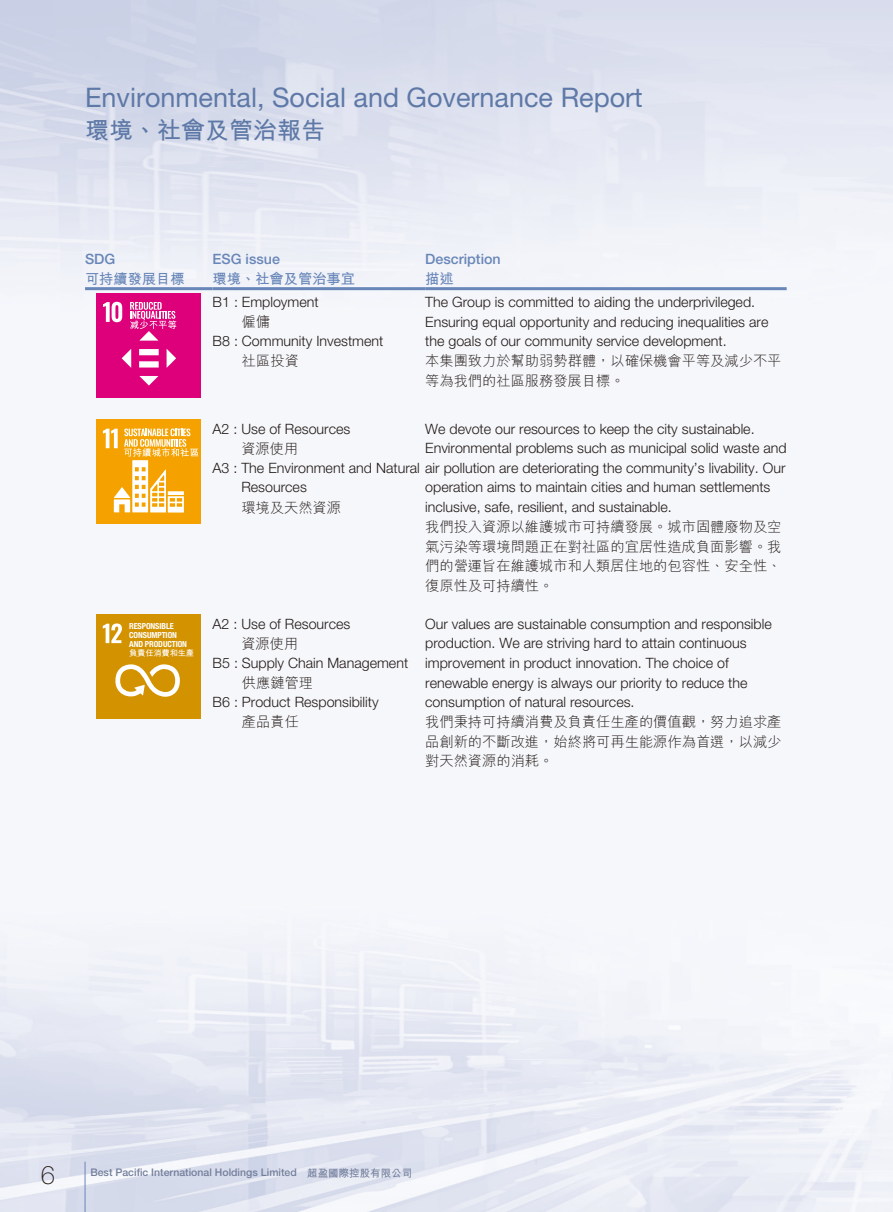
<style>
.page{position:relative;width:893px;height:1212px;background:#fff}
.page>*{position:absolute;margin:0;border:0;box-sizing:border-box;transform-origin:0 0}
.t1{font:27px "Helvetica Neue LT Std";color:#5e79a7}
.t2{font:100 25.5px "Helvetica Neue LT Std";color:#231916}
.t3{font:24px "M Hei HK Bold E Ten B5 H";color:#5e79a7}
.t4{font:300 14.25px/19.5px "Helvetica Neue LT Std";color:#231916}
.t5{font:14.25px/19.5px "M Hei HK Light E Ten B5 H";color:#231916;text-align:justify}
.t6{font:500 14.25px "Helvetica Neue LT Std";color:#6886b8}
.t7{font:14.25px "M Hei HK Bold E Ten B5 H";color:#6886b8}
.t8{font:500 10.5px "Helvetica Neue LT Std";color:#727e9b}
.t9{font:700 condensed 8.25px/9px "Helvetica Neue LT Std";letter-spacing:-.01em;color:#fff}
.t10{font:8.25px "M Hei HK Bold E Ten B5 H";letter-spacing:-.025em;color:#fff}
.s1{font-family:"M Hei HK Bold E Ten B5 H";font-weight:400}
</style>
<div class="page">
<img style="left:0;top:0;width:893px;height:1212px">
<hr style="left:85px;top:1161px;width:1px;height:51px;background:#6886b8">
<hr style="left:85px;top:287px;width:128px;height:3px;background:#6886b8">
<hr style="left:213px;top:287px;width:212px;height:3px;background:#6886b8">
<hr style="left:425px;top:287px;width:362px;height:3px;background:#6886b8">
<div style="left:97px;top:293px;width:104px;height:104px;background:#dd007a"></div>
<svg style="left:103px;top:302px;width:19px;height:20px"></svg>
<div style="left:139px;top:361px;width:20px;height:6px;background:#fff"></div>
<div style="left:139px;top:349px;width:20px;height:6px;background:#fff"></div>
<svg style="left:167px;top:349px;width:9px;height:19px"></svg>
<svg style="left:139px;top:376px;width:19px;height:9px"></svg>
<svg style="left:122px;top:349px;width:9px;height:19px"></svg>
<svg style="left:130px;top:302px;width:46px;height:39px"></svg>
<div style="left:97px;top:420px;width:104px;height:104px;background:#f5a200"></div>
<svg style="left:103px;top:429px;width:95px;height:83px"></svg>
<div style="left:97px;top:615px;width:104px;height:104px;background:#d39200"></div>
<svg style="left:103px;top:623px;width:19px;height:20px"></svg>
<svg style="left:115px;top:664px;width:65px;height:33px"></svg>
<h1 class="t1" style="left:85px;top:88px;width:559px">Environmental, Social and Governance Report</h1>
<h3 class="t3" style="left:85px;top:120px;width:241px">環境、社會及管治報告</h3>
<p class="t6" style="left:85px;top:254px;width:32px">SDG</p>
<p class="t6" style="left:213px;top:254px;width:69px">ESG issue</p>
<p class="t6" style="left:425px;top:254px;width:77px">Description</p>
<p class="t7" style="left:85px;top:273px;width:101px">可持續發展目標</p>
<p class="t7" style="left:213px;top:273px;width:144px">環境、社會及管治事宜</p>
<p class="t7" style="left:425px;top:273px;width:30px">描述</p>
<p class="t4" style="left:213px;top:294px;width:108px">B1 : Employment</p>
<p class="t5" style="left:242px;top:314px;width:30px">僱傭</p>
<p class="t4" style="left:213px;top:333px;width:172px">B8 : Community Investment</p>
<p class="t5" style="left:242px;top:353px;width:58px">社區投資</p>
<p class="t4" style="left:425px;top:294px;width:345px">The Group is committed to aiding the underprivileged.<br>Ensuring equal opportunity and reducing inequalities are the goals of our community service development.</p>
<p class="t5" style="left:425px;top:353px;width:358px">本集團致力於幫助弱勢群體，以確保機會平等及減少不平等為我們的社區服務發展目標。</p>
<p class="t9" style="left:129px;top:622px;width:59px">RESPONSIBLE<br>CONSUMPTION<br>AND PRODUCTION</p>
<p class="t10" style="left:129px;top:650px;width:67px">負責任消費和生產</p>
<p class="t4" style="left:213px;top:421px;width:139px">A2 : Use of Resources</p>
<p class="t5" style="left:241px;top:441px;width:58px">資源使用</p>
<p class="t4" style="left:241px;top:460px;width:546px;text-indent:-29px">A3 : The Environment and Natural air pollution are deteriorating the community’s livability. Our<br>Resources</p>
<p class="t5" style="left:241px;top:499px;width:101px">環境及天然資源</p>
<p class="t4" style="left:425px;top:421px;width:363px">We devote our resources to keep the city sustainable.<br>Environmental problems such as municipal solid waste and</p>
<p class="t4" style="left:425px;top:479px;width:347px">operation aims to maintain cities and human settlements inclusive, safe, resilient, and sustainable.</p>
<p class="t5" style="left:425px;top:519px;width:358px">我們投入資源以維護城市可持續發展。城市固體廢物及空氣污染等環境問題正在對社區的宜居性造成負面影響。我們的營運旨在維護城市和人類居住地的包容性、安全性、復原性及可持續性。</p>
<p class="t4" style="left:213px;top:616px;width:139px">A2 : Use of Resources</p>
<p class="t5" style="left:241px;top:636px;width:58px">資源使用</p>
<p class="t4" style="left:213px;top:655px;width:197px">B5 : Supply Chain Management</p>
<p class="t5" style="left:242px;top:675px;width:73px">供應鏈管理</p>
<p class="t4" style="left:213px;top:694px;width:168px">B6 : Product Responsibility</p>
<p class="t5" style="left:242px;top:714px;width:58px">產品責任</p>
<p class="t4" style="left:425px;top:616px;width:348px">Our values are sustainable consumption and responsible production. We are striving hard to attain continuous improvement in product innovation. The choice of renewable energy is always our priority to reduce the consumption of natural resources.</p>
<p class="t5" style="left:425px;top:714px;width:358px">我們秉持可持續消費及負責任生產的價值觀，努力追求產品創新的不斷改進，始終將可再生能源作為首選，以減少對天然資源的消耗。</p>
<h2 class="t2" style="left:41px;top:1165px;width:16px">6</h2>
<p class="t8" style="left:90px;top:1169px;width:323px">Best Pacific International Holdings Limited <span class="s1">超盈國際控股有限公司</span></p>
</div>
